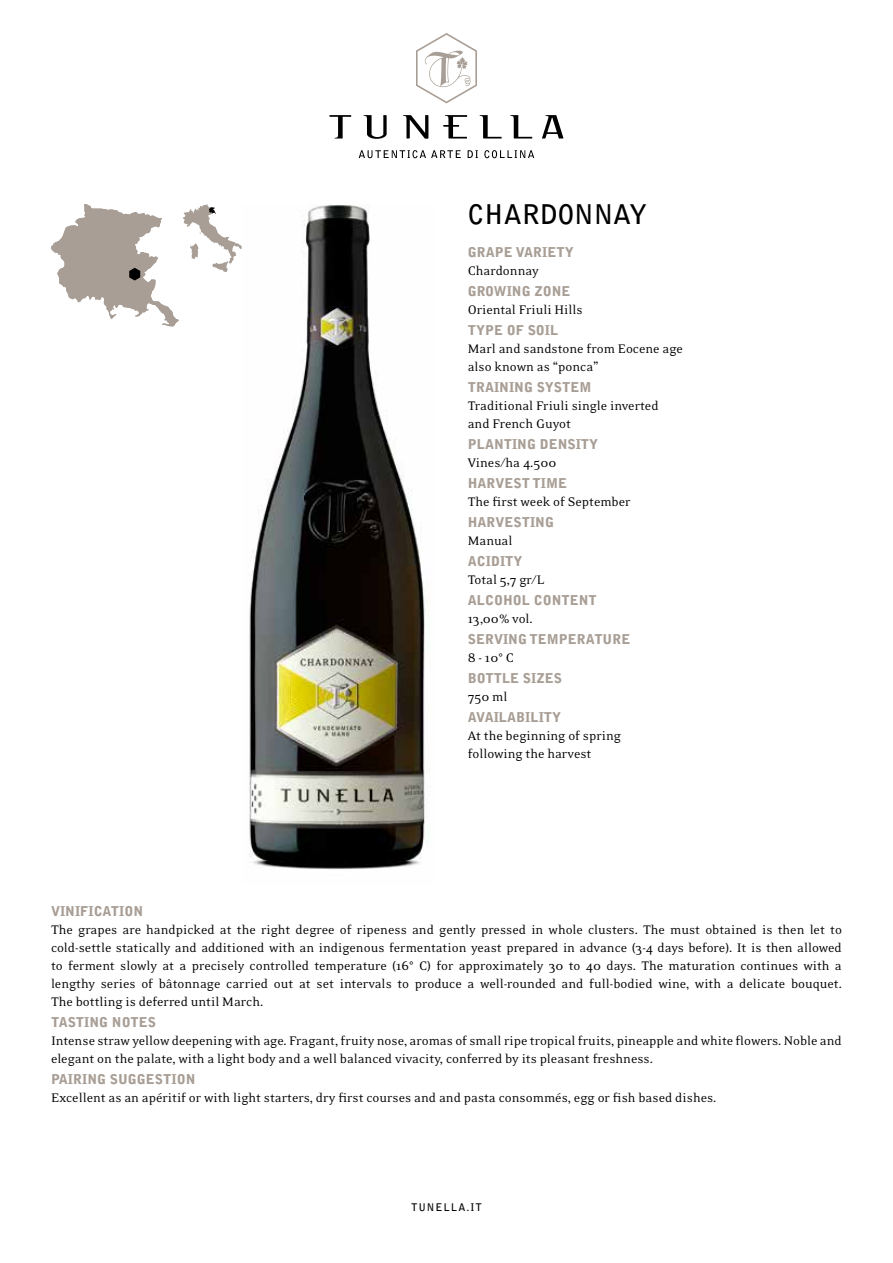
<style>
.page{position:relative;width:893px;height:1263px;background:#fff}
.page>*{position:absolute;margin:0;border:0;box-sizing:border-box;transform-origin:0 0}
.t1{font:700 27px "Bell Gothic Std";color:#000}
.t2{font:14.25px/18px "Eidetic Neo OT";color:#000}
.t3{font:900 13.5px "Bell Gothic Std";color:#a89e95}
.t4{font:700 10.5px "Bell Gothic Std";letter-spacing:.1em;color:#000}
</style>
<div class="page">
<img style="left:249px;top:204px;width:177px;height:665px">
<svg style="left:416px;top:33px;width:61px;height:70px"></svg>
<svg style="left:359px;top:150px;width:102px;height:8px"></svg>
<svg style="left:468px;top:150px;width:10px;height:8px"></svg>
<svg style="left:484px;top:150px;width:50px;height:8px"></svg>
<svg style="left:330px;top:115px;width:21px;height:23px"></svg>
<svg style="left:364px;top:115px;width:23px;height:24px"></svg>
<svg style="left:403px;top:115px;width:25px;height:24px"></svg>
<svg style="left:443px;top:115px;width:24px;height:24px"></svg>
<svg style="left:480px;top:115px;width:22px;height:24px"></svg>
<svg style="left:510px;top:115px;width:22px;height:24px"></svg>
<svg style="left:542px;top:115px;width:21px;height:24px"></svg>
<svg style="left:51px;top:204px;width:191px;height:122px"></svg>
<h1 class="t1" style="left:468px;top:198px;width:181px">CHARDONNAY</h1>
<p class="t3" style="left:468px;top:244px;width:107px">GRAPE VARIETY</p>
<p class="t2" style="left:468px;top:262px;width:72px">Chardonnay</p>
<p class="t3" style="left:468px;top:283px;width:104px">GROWING ZONE</p>
<p class="t2" style="left:468px;top:301px;width:116px">Oriental Friuli Hills</p>
<p class="t3" style="left:468px;top:322px;width:92px">TYPE OF SOIL</p>
<p class="t2" style="left:468px;top:340px;width:217px">Marl and sandstone from Eocene age also known as “ponca”</p>
<p class="t3" style="left:468px;top:379px;width:125px">TRAINING SYSTEM</p>
<p class="t2" style="left:468px;top:397px;width:192px">Traditional Friuli single inverted and French Guyot</p>
<p class="t3" style="left:468px;top:436px;width:132px">PLANTING DENSITY</p>
<p class="t2" style="left:468px;top:454px;width:90px">Vines/ha 4.500</p>
<p class="t3" style="left:468px;top:475px;width:101px">HARVEST TIME</p>
<p class="t2" style="left:468px;top:493px;width:164px">The first week of September</p>
<p class="t3" style="left:468px;top:514px;width:88px">HARVESTING</p>
<p class="t2" style="left:468px;top:532px;width:46px">Manual</p>
<p class="t3" style="left:468px;top:553px;width:56px">ACIDITY</p>
<p class="t2" style="left:468px;top:571px;width:78px">Total 5,7 gr/L</p>
<p class="t3" style="left:468px;top:592px;width:130px">ALCOHOL CONTENT</p>
<p class="t2" style="left:468px;top:610px;width:67px">13,00% vol.</p>
<p class="t3" style="left:468px;top:631px;width:164px">SERVING TEMPERATURE</p>
<p class="t2" style="left:468px;top:649px;width:48px">8 - 10° C</p>
<p class="t3" style="left:468px;top:670px;width:96px">BOTTLE SIZES</p>
<p class="t2" style="left:468px;top:688px;width:41px">750 ml</p>
<p class="t3" style="left:468px;top:709px;width:95px">AVAILABILITY</p>
<p class="t2" style="left:468px;top:727px;width:155px">At the beginning of spring following the harvest</p>
<p class="t3" style="left:51px;top:903px;width:94px">VINIFICATION</p>
<p class="t2" style="left:51px;top:921px;width:792px;text-align:justify">The grapes are handpicked at the right degree of ripeness and gently pressed in whole clusters. The must obtained is then let to cold-settle statically and additioned with an indigenous fermentation yeast prepared in advance (3-4 days before). It is then allowed to ferment slowly at a precisely controlled temperature (16° C) for approximately 30 to 40 days. The maturation continues with a lengthy series of bâtonnage carried out at set intervals to produce a well-rounded and full-bodied wine, with a delicate bouquet.<br>The bottling is deferred until March.</p>
<p class="t3" style="left:51px;top:1014px;width:106px">TASTING NOTES</p>
<p class="t2" style="left:51px;top:1032px;width:792px">Intense straw yellow deepening with age. Fragant, fruity nose, aromas of small ripe tropical fruits, pineapple and white flowers. Noble and elegant on the palate, with a light body and a well balanced vivacity, conferred by its pleasant freshness.</p>
<p class="t3" style="left:51px;top:1071px;width:146px">PAIRING SUGGESTION</p>
<p class="t2" style="left:51px;top:1089px;width:667px">Excellent as an apéritif or with light starters, dry first courses and and pasta consommés, egg or fish based dishes.</p>
<p class="t4" style="left:411px;top:1201px;width:72px">TUNELLA.IT</p>
</div>
